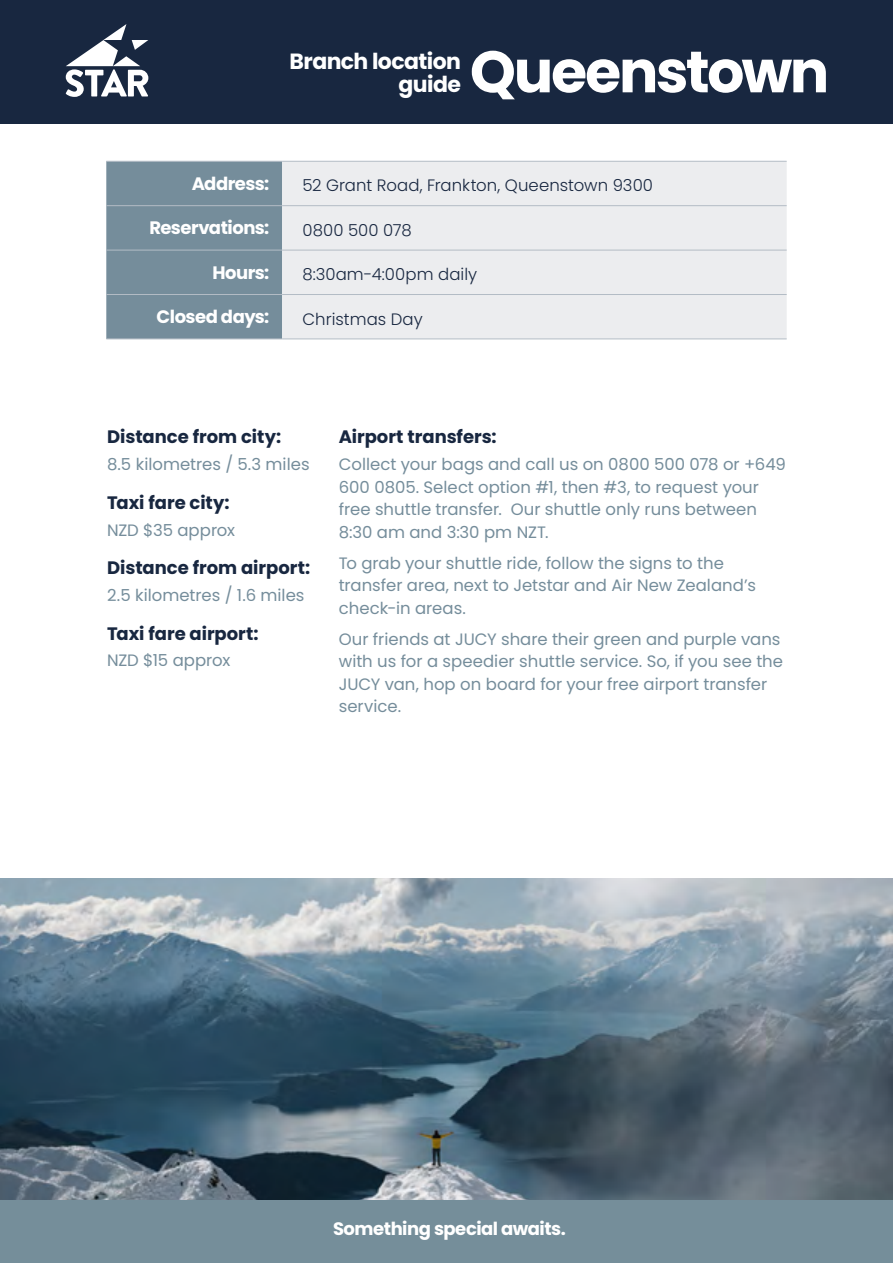
<style>
.page{position:relative;width:893px;height:1263px;background:#fff}
.page>*{position:absolute;margin:0;border:0;box-sizing:border-box;transform-origin:0 0}
.t1{font:700 58.5px "Poppins";letter-spacing:-.04em;color:#fff}
.t2{font:700 22.05px/23.5px "Poppins";letter-spacing:-.025em;color:#fff;text-align:right}
.t3{font:700 18px "Poppins";color:#182740}
.t4{font:700 18px "Poppins";letter-spacing:-.025em;color:#fff}
.t5{font:16.5px/22.5px "Poppins";color:#758d9b}
.t6{font:300 16.5px "Poppins";letter-spacing:.005em;color:#182740}
</style>
<div class="page">
<div style="left:0;top:1199px;width:893px;height:64px;background:#758e9a"></div>
<div style="left:0;top:0;width:893px;height:123px;background:#182740"></div>
<svg style="left:66px;top:24px;width:82px;height:73px"></svg>
<img style="left:0;top:878px;width:893px;height:321px">
<div style="left:106px;top:162px;width:176px;height:177px;background:#758d9b"></div>
<div style="left:282px;top:162px;width:505px;height:177px;background:#ecedef"></div>
<hr style="left:106px;top:161px;width:176px;height:1px;background:#b3bcc5">
<hr style="left:282px;top:161px;width:505px;height:1px;background:#b3bcc5">
<hr style="left:106px;top:205px;width:176px;height:1px;background:#b3bcc5">
<hr style="left:282px;top:205px;width:505px;height:1px;background:#b3bcc5">
<hr style="left:106px;top:250px;width:176px;height:1px;background:#b3bcc5">
<hr style="left:282px;top:250px;width:505px;height:1px;background:#b3bcc5">
<hr style="left:106px;top:294px;width:176px;height:1px;background:#b3bcc5">
<hr style="left:282px;top:294px;width:505px;height:1px;background:#b3bcc5">
<hr style="left:106px;top:339px;width:176px;height:1px;background:#b3bcc5">
<hr style="left:282px;top:339px;width:505px;height:1px;background:#b3bcc5">
<h2 class="t2" style="left:290px;top:49px;width:173px">Branch location guide</h2>
<h1 class="t1" style="left:470px;top:38px;width:361px">Queenstown</h1>
<p class="t4" style="left:192px;top:173px;width:79px">Address:</p>
<p class="t6" style="left:303px;top:176px;width:352px">52 Grant Road, Frankton, Queenstown 9300</p>
<p class="t4" style="left:149px;top:218px;width:122px">Reservations:</p>
<p class="t6" style="left:303px;top:220px;width:111px">0800 500 078</p>
<p class="t4" style="left:212px;top:262px;width:59px">Hours:</p>
<p class="t6" style="left:303px;top:265px;width:176px">8:30am-4:00pm daily</p>
<p class="t4" style="left:157px;top:306px;width:114px">Closed days:</p>
<p class="t6" style="left:303px;top:309px;width:122px">Christmas Day</p>
<p class="t3" style="left:107px;top:427px;width:176px">Distance from city:</p>
<p class="t5" style="left:107px;top:453px;width:204px">8.5 kilometres / 5.3 miles</p>
<p class="t3" style="left:107px;top:492px;width:124px">Taxi fare city:</p>
<p class="t5" style="left:107px;top:519px;width:130px">NZD $35 approx</p>
<p class="t3" style="left:107px;top:557px;width:205px">Distance from airport:</p>
<p class="t5" style="left:107px;top:584px;width:199px">2.5 kilometres / 1.6 miles</p>
<p class="t3" style="left:107px;top:623px;width:153px">Taxi fare airport:</p>
<p class="t5" style="left:107px;top:649px;width:125px">NZD $15 approx</p>
<p class="t3" style="left:339px;top:427px;width:159px">Airport transfers:</p>
<p class="t5" style="left:339px;top:453px;width:449px">Collect your bags and call us on 0800 500 078 or +649<br>600 0805. Select option #1, then #3, to request your free shuttle transfer. Our shuttle only runs between 8:30 am and 3:30 pm NZT.</p>
<p class="t5" style="left:339px;top:552px;width:419px">To grab your shuttle ride, follow the signs to the transfer area, next to Jetstar and Air New Zealand’s check-in areas.</p>
<p class="t5" style="left:339px;top:628px;width:446px">Our friends at JUCY share their green and purple vans with us for a speedier shuttle service. So, if you see the JUCY van, hop on board for your free airport transfer service.</p>
<p class="t4" style="left:333px;top:1219px;width:234px">Something special awaits.</p>
</div>
